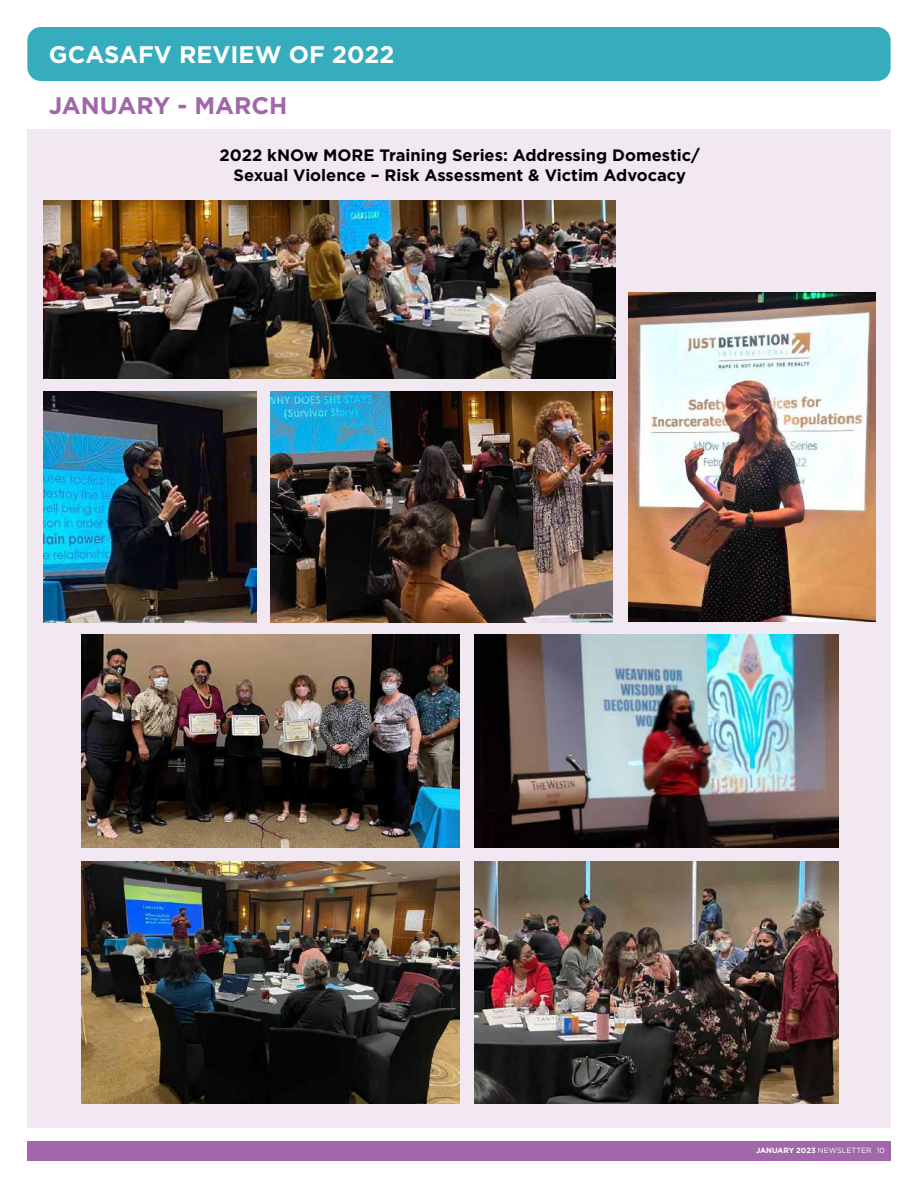
<style>
.page{position:relative;width:918px;height:1188px;background:#fff}
.page>*{position:absolute;margin:0;border:0;box-sizing:border-box;transform-origin:0 0}
.t1{font:700 24px "Gotham";color:#fff}
.t2{font:700 24px "Gotham";color:#a266aa}
.t3{font:700 16.5px/19.8px "Gotham";color:#000;text-align:center}
.t4{font:7.5px "Gotham";color:#fff}
.s1{font-weight:700}
</style>
<div class="page">
<div style="left:27px;top:1142px;width:864px;height:19px;background:#a266aa"></div>
<div style="left:27px;top:129px;width:864px;height:998px;background:#f1e8f2"></div>
<div style="left:27px;top:27px;width:864px;height:54px;background:#36adbc;border-radius:14px"></div>
<img style="left:270px;top:391px;width:343px;height:231px">
<img style="left:44px;top:201px;width:572px;height:178px">
<img style="left:44px;top:391px;width:212px;height:231px">
<img style="left:475px;top:862px;width:364px;height:242px">
<img style="left:81px;top:862px;width:378px;height:242px">
<img style="left:81px;top:635px;width:378px;height:212px">
<img style="left:629px;top:293px;width:246px;height:328px">
<img style="left:475px;top:635px;width:364px;height:212px">
<h1 class="t1" style="left:49px;top:39px;width:347px">GCASAFV REVIEW OF 2022</h1>
<h1 class="t2" style="left:49px;top:89px;width:240px">JANUARY - MARCH</h1>
<p class="t3" style="left:220px;top:145px;width:482px">2022 kNOw MORE Training Series: Addressing Domestic/<br>Sexual Violence – Risk Assessment &amp; Victim Advocacy</p>
<p class="t4" style="left:756px;top:1146px;width:130px"><span class="s1">JANUARY 2023</span> NEWSLETTER 10</p>
</div>
